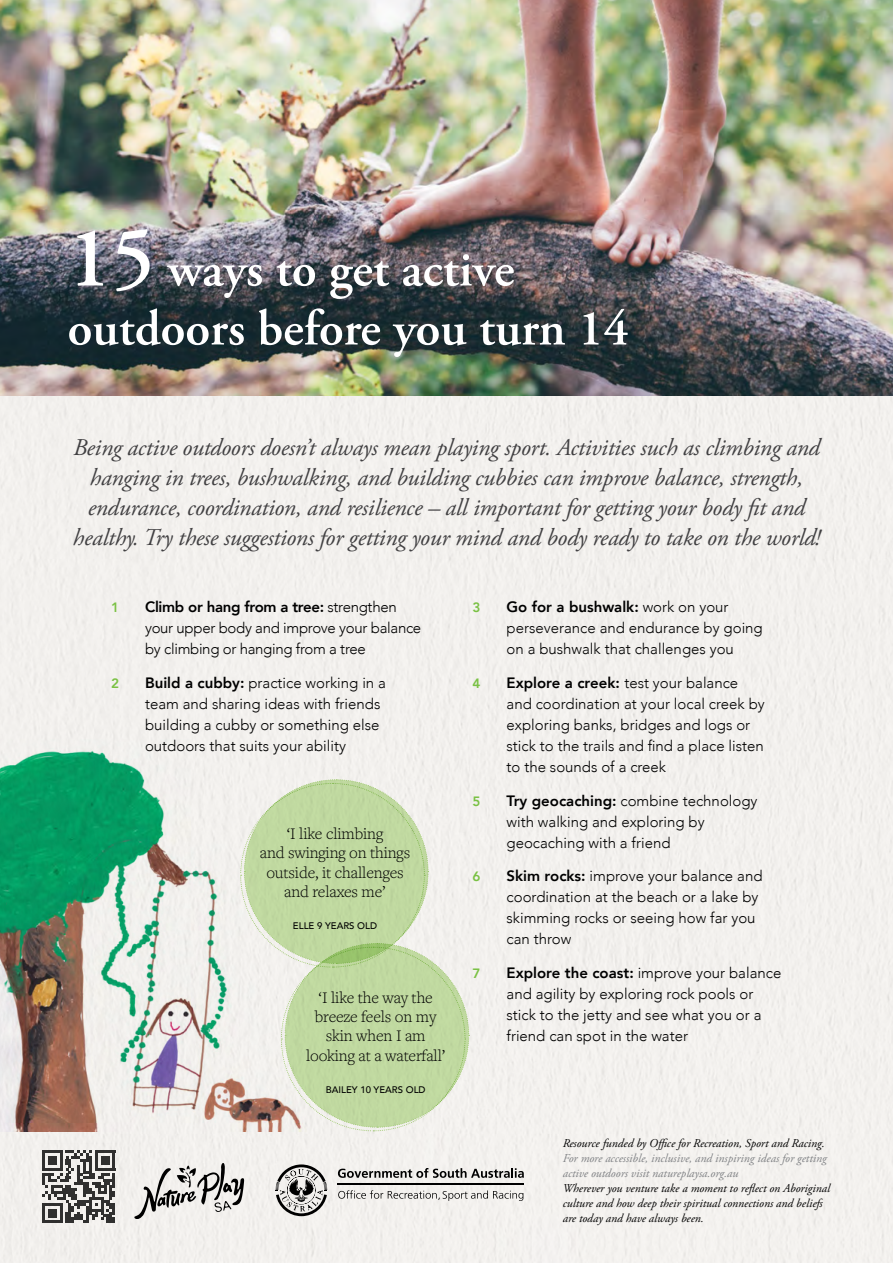
<style>
.page{position:relative;width:893px;height:1263px;background:#fff}
.page>*{position:absolute;margin:0;border:0;box-sizing:border-box;transform-origin:0 0}
.t1{font:600 50.4px/58.9px "Adobe Garamond Pro";color:#fff}
.t2{font:italic 24px/30px "Adobe Garamond Pro";letter-spacing:-.01em;color:#414042;text-align:center}
.t3{font:300 16.8px/19.4px "Freight Text Pro";letter-spacing:-.01em;color:#000;text-align:center}
.t4{font:300 15px/21px "Avenir";color:#000}
.t5{font:300 15px/21px "Avenir";letter-spacing:-.02em;color:#000}
.t6{font:800 13.5px "Avenir";color:#7ac144}
.t7{font:italic 12px/15px "Adobe Garamond Pro";color:#000}
.t8{font:italic 12px/15px "Adobe Garamond Pro";color:#808285}
.t9{font:500 9.6px "Avenir";color:#000}
.s1{font-size:86.1px}
.s2{font-weight:800}
</style>
<div class="page">
<div style="left:0;top:396px;width:893px;height:867px;background:#f3f0ee"></div>
<svg style="left:134px;top:1163px;width:110px;height:56px"></svg>
<div style="left:36px;top:1144px;width:86px;height:85px;background:#f2f0ed"></div>
<svg style="left:42px;top:1150px;width:73px;height:73px"></svg>
<hr style="left:42px;top:1220px;width:21px;height:3px;background:#000">
<div style="left:48px;top:1208px;width:9px;height:9px;background:#302f2f"></div>
<svg style="left:338px;top:1168px;width:186px;height:10px"></svg>
<hr style="left:338px;top:1183px;width:186px;height:2px;background:#000">
<svg style="left:276px;top:1164px;width:51px;height:52px"></svg>
<svg style="left:338px;top:1190px;width:185px;height:11px"></svg>
<img style="left:0;top:0;width:893px;height:396px">
<img style="left:0;top:740px;width:306px;height:391px">
<svg style="left:240px;top:779px;width:230px;height:353px;background:#ceddb7"></svg>
<h1 class="t1" style="left:68px;top:241px;width:563px"><span class="s1">15</span> ways to get active outdoors before you turn 14</h1>
<p class="t2" style="left:73px;top:433px;width:749px">Being active outdoors doesn’t always mean playing sport. Activities such as climbing and hanging in trees, bushwalking, and building cubbies can improve balance, strength, endurance, coordination, and resilience – all important for getting your body fit and healthy. Try these suggestions for getting your mind and body ready to take on the world!</p>
<p class="t6" style="left:111px;top:597px;width:9px">1</p>
<p class="t5" style="left:145px;top:596px;width:278px"><span class="s2">Climb or hang from a tree:</span> strengthen your upper body and improve your balance by climbing or hanging from a tree</p>
<p class="t6" style="left:111px;top:673px;width:9px">2</p>
<p class="t4" style="left:145px;top:672px;width:242px"><span class="s2">Build a cubby:</span> practice working in a team and sharing ideas with friends building a cubby or something else outdoors that suits your ability</p>
<p class="t3" style="left:260px;top:823px;width:152px">‘I like climbing<br>and swinging on things outside, it challenges and relaxes me’</p>
<p class="t9" style="left:293px;top:917px;width:86px">ELLE 9 YEARS OLD</p>
<p class="t3" style="left:306px;top:987px;width:141px">‘I like the way the breeze feels on my skin when I am looking at a waterfall’</p>
<p class="t9" style="left:326px;top:1081px;width:101px">BAILEY 10 YEARS OLD</p>
<p class="t6" style="left:473px;top:597px;width:9px">3</p>
<p class="t4" style="left:507px;top:596px;width:258px"><span class="s2">Go for a bushwalk:</span> work on your perseverance and endurance by going on a bushwalk that challenges you</p>
<p class="t6" style="left:473px;top:673px;width:9px">4</p>
<p class="t4" style="left:507px;top:672px;width:260px"><span class="s2">Explore a creek:</span> test your balance and coordination at your local creek by exploring banks, bridges and logs or stick to the trails and find a place listen to the sounds of a creek</p>
<p class="t6" style="left:473px;top:790px;width:9px">5</p>
<p class="t4" style="left:507px;top:790px;width:252px"><span class="s2">Try geocaching:</span> combine technology with walking and exploring by geocaching with a friend</p>
<p class="t6" style="left:473px;top:866px;width:9px">6</p>
<p class="t4" style="left:507px;top:866px;width:257px"><span class="s2">Skim rocks:</span> improve your balance and coordination at the beach or a lake by skimming rocks or seeing how far you can throw</p>
<p class="t6" style="left:473px;top:963px;width:9px">7</p>
<p class="t4" style="left:507px;top:962px;width:276px"><span class="s2">Explore the coast:</span> improve your balance and agility by exploring rock pools or stick to the jetty and see what you or a friend can spot in the water</p>
<p class="t7" style="left:563px;top:1136px;width:264px">Resource funded by Office for Recreation, Sport and Racing.</p>
<p class="t8" style="left:563px;top:1151px;width:265px">For more accessible, inclusive, and inspiring ideas for getting active outdoors visit natureplaysa.org.au</p>
<p class="t7" style="left:563px;top:1181px;width:269px">Wherever you venture take a moment to reflect on Aboriginal culture and how deep their spiritual connections and beliefs are today and have always been.</p>
</div>
